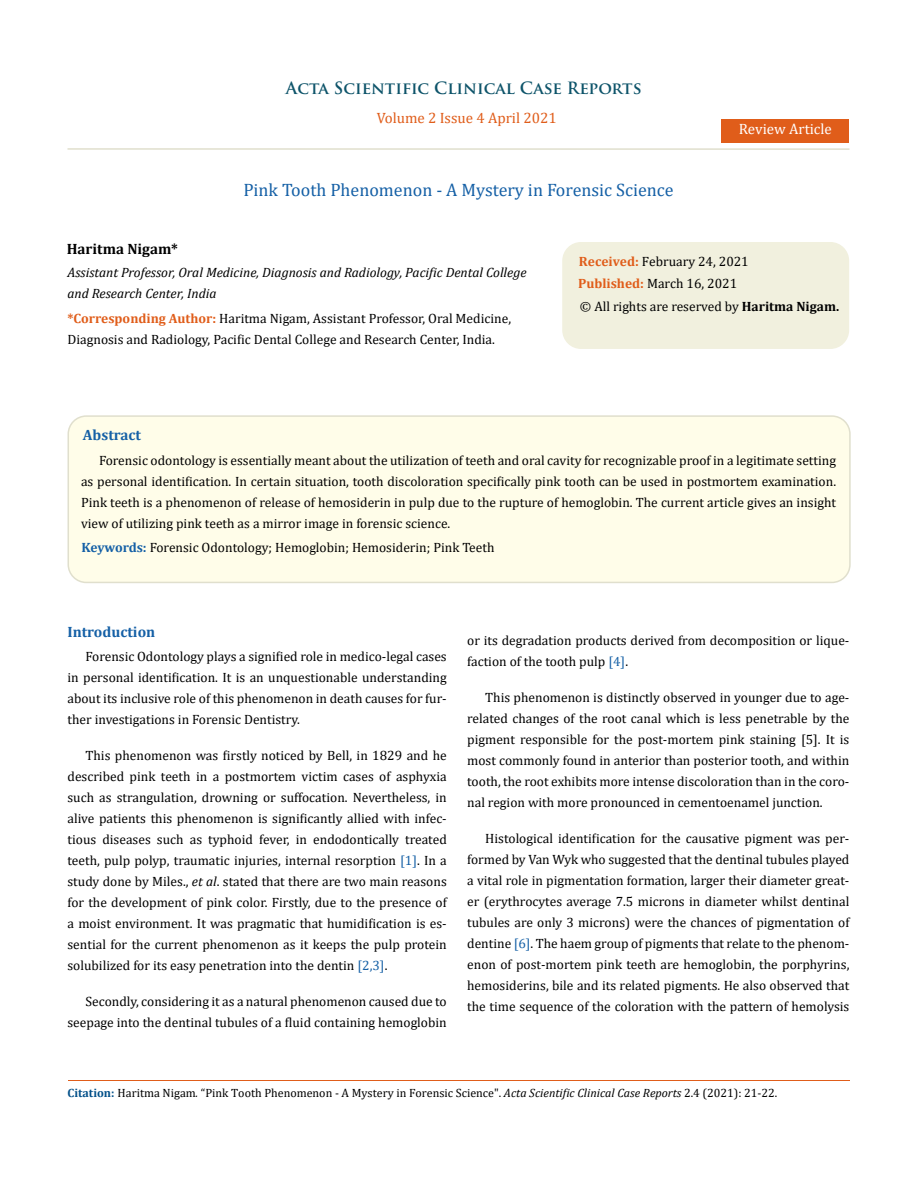
<style>
.page{position:relative;width:917px;height:1188px;background:#fff}
.page>*{position:absolute;margin:0;border:0;box-sizing:border-box;transform-origin:0 0}
.t1{font:18px "Cambria";color:#1560a6}
.t2{font:700 16.5px "Trajan Pro";color:#0e546a}
.t3{font:15px "Cambria";color:#e05d1a}
.t4{font:700 15px "Cambria";color:#1560a6}
.t5{font:700 15px "Cambria";color:#000}
.t6{font:15px "Cambria";color:#fff}
.t7{font:13.5px/21px "Cambria";color:#000;text-align:justify}
.t8{font:italic 13.5px/21px "Cambria";color:#000}
.t9{font:12px "Cambria";color:#000}
.s1{font-weight:700;color:#e05d1a}
.s2{font-weight:700}
.s3{font-weight:700;color:#1560a6}
.s4{color:#1560a6}
.s5{font-style:italic}
.s6{font-weight:700;color:#035089}
</style>
<div class="page">
<div style="left:721px;top:119px;width:128px;height:23px;background:#e05d1a"></div>
<div style="left:563px;top:243px;width:285px;height:105px;background:#f1f0de;border-radius:18px"></div>
<div style="left:562px;top:242px;width:287px;height:107px;border:2px solid #f1f0de;border-radius:18px"></div>
<div style="left:68px;top:416px;width:781px;height:166px;background:#fffde9;border-radius:18px"></div>
<div style="left:67px;top:415px;width:783px;height:168px;border:2px solid #e0dfcd;border-radius:18px"></div>
<hr style="left:68px;top:1081px;width:781px;height:1px;background:#e05d1a">
<hr style="left:67px;top:148px;width:782px;height:2px;background:#e0dfcd">
<p class="t2" style="left:286px;top:77px;width:357px">Acta Scientific Clinical Case Reports</p>
<p class="t3" style="left:376px;top:109px;width:182px">Volume 2 Issue 4 April 2021</p>
<h1 class="t1" style="left:243px;top:180px;width:432px">Pink Tooth Phenomenon - A Mystery in Forensic Science</h1>
<p class="t6" style="left:739px;top:120px;width:94px">Review Article</p>
<p class="t5" style="left:67px;top:239px;width:113px">Haritma Nigam*</p>
<p class="t8" style="left:67px;top:261px;width:460px">Assistant Professor, Oral Medicine, Diagnosis and Radiology, Pacific Dental College and Research Center, India</p>
<p class="t7" style="left:67px;top:307px;width:445px"><span class="s1">*Corresponding Author:</span> Haritma Nigam, Assistant Professor, Oral Medicine,<br>Diagnosis and Radiology, Pacific Dental College and Research Center, India.</p>
<p class="t7" style="left:578px;top:250px;width:263px;line-height:22.4px;text-align:left"><span class="s1">Received:</span> February 24, 2021<br><span class="s1">Published:</span> March 16, 2021<br>© All rights are reserved by <span class="s2">Haritma Nigam.</span></p>
<p class="t4" style="left:83px;top:424px;width:60px">Abstract</p>
<p class="t7" style="left:81px;top:450px;width:756px;text-indent:18px">Forensic odontology is essentially meant about the utilization of teeth and oral cavity for recognizable proof in a legitimate setting as personal identification. In certain situation, tooth discoloration specifically pink tooth can be used in postmortem examination.<br>Pink teeth is a phenomenon of release of hemosiderin in pulp due to the rupture of hemoglobin. The current article gives an insight view of utilizing pink teeth as a mirror image in forensic science.</p>
<p class="t7" style="left:81px;top:536px;width:414px"><span class="s3">Keywords:</span> Forensic Odontology; Hemoglobin; Hemosiderin; Pink Teeth</p>
<p class="t4" style="left:67px;top:621px;width:89px">Introduction</p>
<p class="t7" style="left:67px;top:646px;width:381px;text-indent:18px">Forensic Odontology plays a signified role in medico-legal cases in personal identification. It is an unquestionable understanding about its inclusive role of this phenomenon in death causes for fur&shy;ther investigations in Forensic Dentistry.</p>
<p class="t7" style="left:67px;top:745px;width:381px;text-indent:18px">This phenomenon was firstly noticed by Bell, in 1829 and he described pink teeth in a postmortem victim cases of asphyxia such as strangulation, drowning or suffocation. Nevertheless, in alive patients this phenomenon is significantly allied with infec&shy;tious diseases such as typhoid fever, in endodontically treated teeth, pulp polyp, traumatic injuries, internal resorption <span class="s4">[1]</span>. In a study done by Miles., <span class="s5">et al</span>. stated that there are two main reasons for the development of pink color. Firstly, due to the presence of a moist environment. It was pragmatic that humidification is es&shy;sential for the current phenomenon as it keeps the pulp protein solubilized for its easy penetration into the dentin <span class="s4">[2,3]</span>.</p>
<p class="t7" style="left:67px;top:991px;width:381px;text-align:right">Secondly, considering it as a natural phenomenon caused due to seepage into the dentinal tubules of a fluid containing hemoglobin</p>
<p class="t7" style="left:467px;top:630px;width:384px">or its degradation products derived from decomposition or lique&shy;faction of the tooth pulp <span class="s4">[4]</span>.</p>
<p class="t7" style="left:467px;top:687px;width:384px;text-indent:18px">This phenomenon is distinctly observed in younger due to age&shy;related changes of the root canal which is less penetrable by the pigment responsible for the post-mortem pink staining [5]. It is most commonly found in anterior than posterior tooth, and within tooth, the root exhibits more intense discoloration than in the coro&shy;nal region with more pronounced in cementoenamel junction.</p>
<p class="t7" style="left:467px;top:828px;width:384px;text-indent:18px">Histological identification for the causative pigment was per&shy;formed by Van Wyk who suggested that the dentinal tubules played a vital role in pigmentation formation, larger their diameter great&shy;er (erythrocytes average 7.5 microns in diameter whilst dentinal tubules are only 3 microns) were the chances of pigmentation of dentine <span class="s4">[6]</span>. The haem group of pigments that relate to the phenom&shy;enon of post-mortem pink teeth are hemoglobin, the porphyrins, hemosiderins, bile and its related pigments. He also observed that the time sequence of the coloration with the pattern of hemolysis</p>
<p class="t9" style="left:68px;top:1086px;width:711px"><span class="s6">Citation:</span> Haritma Nigam<span class="s5">.</span> “Pink Tooth Phenomenon - A Mystery in Forensic Science". <span class="s5">Acta Scientific Clinical Case Reports</span> 2.4 (2021): 21-22.</p>
</div>
